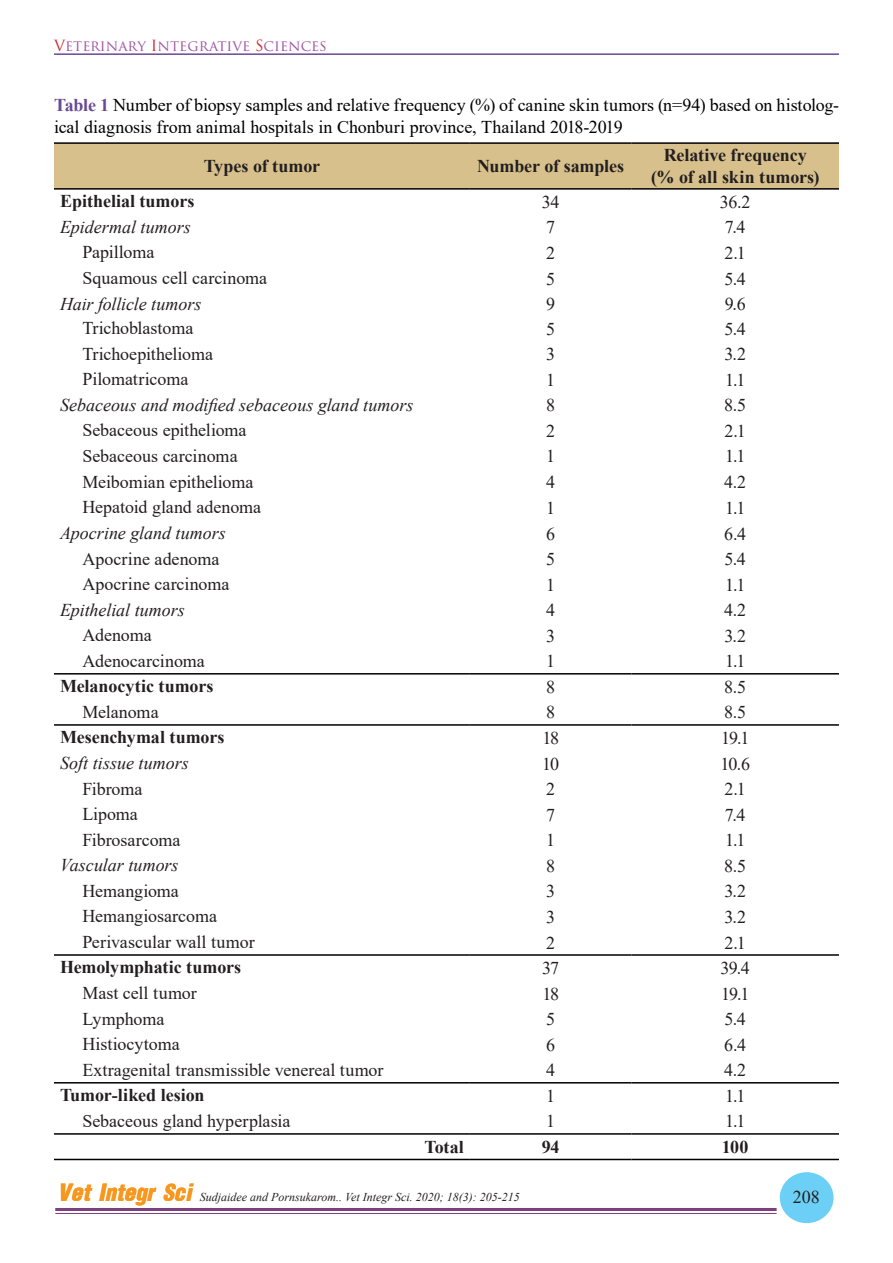
<style>
.page{position:relative;width:893px;height:1263px;background:#fff}
.page>*{position:absolute;margin:0;border:0;box-sizing:border-box;transform-origin:0 0}
.t1{font:36px "DSE Wat Ta Na";color:#f7971d}
.t2{font:18px "Times New Roman";letter-spacing:-.005em;color:#231f20}
.t3{font:18px/21.6px "Times New Roman";letter-spacing:-.005em;color:#000}
.t4{font:700 18px/21.6px "Times New Roman";letter-spacing:-.005em;color:#231f20;text-align:center}
.t5{font:italic 18px "Times New Roman";color:#231f20}
.t6{font:15px "Trajan Pro 3";color:#a057a3}
.t7{font:italic 12px "Times New Roman";color:#231f20}
.s1{color:#d1232a}
.s2{font-weight:700;color:#694992}
</style>
<div class="page">
<hr style="left:55px;top:1208px;width:722px;height:3px;background:#7c407d">
<hr style="left:55px;top:1213px;width:722px;height:1px;background:#7c407d">
<div style="left:780px;top:1172px;width:54px;height:51px;background:#6bcff6;border-radius:50%"></div>
<hr style="left:54px;top:53px;width:785px;height:2px;background:#694992">
<div style="left:54px;top:144px;width:785px;height:44px;background:#d7c08c"></div>
<hr style="left:54px;top:142px;width:416px;height:2px;background:#000">
<hr style="left:470px;top:142px;width:161px;height:2px;background:#000">
<hr style="left:631px;top:142px;width:208px;height:2px;background:#000">
<hr style="left:54px;top:188px;width:416px;height:2px;background:#000">
<hr style="left:470px;top:188px;width:161px;height:2px;background:#000">
<hr style="left:631px;top:188px;width:208px;height:2px;background:#000">
<hr style="left:54px;top:673px;width:416px;height:1px;background:#000">
<hr style="left:470px;top:673px;width:161px;height:1px;background:#000">
<hr style="left:631px;top:673px;width:208px;height:1px;background:#000">
<hr style="left:54px;top:724px;width:416px;height:2px;background:#000">
<hr style="left:470px;top:724px;width:161px;height:2px;background:#000">
<hr style="left:631px;top:724px;width:208px;height:2px;background:#000">
<hr style="left:54px;top:954px;width:416px;height:2px;background:#000">
<hr style="left:470px;top:954px;width:161px;height:2px;background:#000">
<hr style="left:631px;top:954px;width:208px;height:2px;background:#000">
<hr style="left:54px;top:1082px;width:416px;height:1px;background:#000">
<hr style="left:470px;top:1082px;width:161px;height:1px;background:#000">
<hr style="left:631px;top:1082px;width:208px;height:1px;background:#000">
<hr style="left:54px;top:1133px;width:416px;height:2px;background:#000">
<hr style="left:470px;top:1133px;width:161px;height:2px;background:#000">
<hr style="left:631px;top:1133px;width:208px;height:2px;background:#000">
<hr style="left:54px;top:1159px;width:416px;height:1px;background:#000">
<hr style="left:470px;top:1159px;width:161px;height:1px;background:#000">
<hr style="left:631px;top:1159px;width:208px;height:1px;background:#000">
<p class="t6" style="left:54px;top:35px;width:274px"><span class="s1">V</span>eterinary <span class="s1">I</span>ntegrative <span class="s1">S</span>ciences</p>
<p class="t3" style="left:54px;top:94px;width:787px"><span class="s2">Table 1</span> Number of biopsy samples and relative frequency (%) of canine skin tumors (n=94) based on histolog&shy;ical diagnosis from animal hospitals in Chonburi province, Thailand 2018-2019</p>
<p class="t4" style="left:204px;top:155px;width:118px">Types of tumor</p>
<p class="t4" style="left:477px;top:155px;width:149px">Number of samples</p>
<p class="t4" style="left:651px;top:144px;width:170px">Relative frequency (% of all skin tumors)</p>
<p class="t4" style="left:60px;top:190px;width:136px">Epithelial tumors</p>
<p class="t2" style="left:542px;top:189px;width:19px">34</p>
<p class="t2" style="left:720px;top:189px;width:32px">36.2</p>
<p class="t5" style="left:60px;top:215px;width:132px">Epidermal tumors</p>
<p class="t2" style="left:546px;top:215px;width:10px">7</p>
<p class="t2" style="left:725px;top:215px;width:22px">7.4</p>
<p class="t2" style="left:82px;top:240px;width:74px">Papilloma</p>
<p class="t2" style="left:546px;top:240px;width:10px">2</p>
<p class="t2" style="left:725px;top:240px;width:23px">2.1</p>
<p class="t2" style="left:82px;top:265px;width:186px">Squamous cell carcinoma</p>
<p class="t2" style="left:546px;top:266px;width:10px">5</p>
<p class="t2" style="left:724px;top:266px;width:23px">5.4</p>
<p class="t5" style="left:60px;top:291px;width:143px">Hair follicle tumors</p>
<p class="t2" style="left:546px;top:291px;width:10px">9</p>
<p class="t2" style="left:725px;top:291px;width:22px">9.6</p>
<p class="t2" style="left:82px;top:315px;width:113px">Trichoblastoma</p>
<p class="t2" style="left:546px;top:316px;width:10px">5</p>
<p class="t2" style="left:724px;top:316px;width:23px">5.4</p>
<p class="t2" style="left:82px;top:341px;width:132px">Trichoepithelioma</p>
<p class="t2" style="left:546px;top:341px;width:10px">3</p>
<p class="t2" style="left:724px;top:341px;width:23px">3.2</p>
<p class="t2" style="left:82px;top:366px;width:107px">Pilomatricoma</p>
<p class="t2" style="left:546px;top:367px;width:10px">1</p>
<p class="t2" style="left:725px;top:367px;width:22px">1.1</p>
<p class="t5" style="left:60px;top:392px;width:355px">Sebaceous and modified sebaceous gland tumors</p>
<p class="t2" style="left:546px;top:393px;width:10px">8</p>
<p class="t2" style="left:724px;top:393px;width:24px">8.5</p>
<p class="t2" style="left:82px;top:418px;width:166px">Sebaceous epithelioma</p>
<p class="t2" style="left:546px;top:418px;width:10px">2</p>
<p class="t2" style="left:725px;top:418px;width:23px">2.1</p>
<p class="t2" style="left:82px;top:443px;width:157px">Sebaceous carcinoma</p>
<p class="t2" style="left:546px;top:444px;width:10px">1</p>
<p class="t2" style="left:725px;top:444px;width:22px">1.1</p>
<p class="t2" style="left:82px;top:469px;width:172px">Meibomian epithelioma</p>
<p class="t2" style="left:546px;top:469px;width:10px">4</p>
<p class="t2" style="left:724px;top:469px;width:24px">4.2</p>
<p class="t2" style="left:82px;top:495px;width:180px">Hepatoid gland adenoma</p>
<p class="t2" style="left:546px;top:495px;width:10px">1</p>
<p class="t2" style="left:725px;top:495px;width:22px">1.1</p>
<p class="t5" style="left:60px;top:521px;width:167px">Apocrine gland tumors</p>
<p class="t2" style="left:546px;top:521px;width:10px">6</p>
<p class="t2" style="left:724px;top:521px;width:23px">6.4</p>
<p class="t2" style="left:82px;top:546px;width:138px">Apocrine adenoma</p>
<p class="t2" style="left:546px;top:546px;width:10px">5</p>
<p class="t2" style="left:724px;top:546px;width:23px">5.4</p>
<p class="t2" style="left:82px;top:571px;width:148px">Apocrine carcinoma</p>
<p class="t2" style="left:546px;top:572px;width:10px">1</p>
<p class="t2" style="left:725px;top:572px;width:22px">1.1</p>
<p class="t5" style="left:60px;top:597px;width:126px">Epithelial tumors</p>
<p class="t2" style="left:546px;top:597px;width:10px">4</p>
<p class="t2" style="left:724px;top:597px;width:24px">4.2</p>
<p class="t2" style="left:82px;top:622px;width:71px">Adenoma</p>
<p class="t2" style="left:546px;top:623px;width:10px">3</p>
<p class="t2" style="left:724px;top:623px;width:23px">3.2</p>
<p class="t2" style="left:82px;top:648px;width:124px">Adenocarcinoma</p>
<p class="t2" style="left:546px;top:649px;width:10px">1</p>
<p class="t2" style="left:725px;top:649px;width:22px">1.1</p>
<p class="t4" style="left:60px;top:675px;width:155px">Melanocytic tumors</p>
<p class="t2" style="left:546px;top:674px;width:10px">8</p>
<p class="t2" style="left:724px;top:674px;width:24px">8.5</p>
<p class="t2" style="left:82px;top:699px;width:78px">Melanoma</p>
<p class="t2" style="left:546px;top:700px;width:10px">8</p>
<p class="t2" style="left:724px;top:700px;width:24px">8.5</p>
<p class="t4" style="left:60px;top:726px;width:166px">Mesenchymal tumors</p>
<p class="t2" style="left:542px;top:725px;width:18px">18</p>
<p class="t2" style="left:721px;top:725px;width:30px">19.1</p>
<p class="t5" style="left:60px;top:751px;width:130px">Soft tissue tumors</p>
<p class="t2" style="left:542px;top:751px;width:18px">10</p>
<p class="t2" style="left:720px;top:751px;width:31px">10.6</p>
<p class="t2" style="left:83px;top:776px;width:62px">Fibroma</p>
<p class="t2" style="left:546px;top:776px;width:10px">2</p>
<p class="t2" style="left:725px;top:776px;width:23px">2.1</p>
<p class="t2" style="left:83px;top:801px;width:57px">Lipoma</p>
<p class="t2" style="left:546px;top:802px;width:10px">7</p>
<p class="t2" style="left:725px;top:802px;width:22px">7.4</p>
<p class="t2" style="left:83px;top:827px;width:100px">Fibrosarcoma</p>
<p class="t2" style="left:546px;top:827px;width:10px">1</p>
<p class="t2" style="left:725px;top:827px;width:22px">1.1</p>
<p class="t5" style="left:60px;top:853px;width:120px">Vascular tumors</p>
<p class="t2" style="left:546px;top:853px;width:10px">8</p>
<p class="t2" style="left:724px;top:853px;width:24px">8.5</p>
<p class="t2" style="left:83px;top:878px;width:98px">Hemangioma</p>
<p class="t2" style="left:546px;top:879px;width:10px">3</p>
<p class="t2" style="left:724px;top:879px;width:23px">3.2</p>
<p class="t2" style="left:83px;top:904px;width:136px">Hemangiosarcoma</p>
<p class="t2" style="left:546px;top:904px;width:10px">3</p>
<p class="t2" style="left:724px;top:904px;width:23px">3.2</p>
<p class="t2" style="left:83px;top:929px;width:174px">Perivascular wall tumor</p>
<p class="t2" style="left:546px;top:930px;width:10px">2</p>
<p class="t2" style="left:725px;top:930px;width:23px">2.1</p>
<p class="t4" style="left:60px;top:956px;width:183px">Hemolymphatic tumors</p>
<p class="t2" style="left:542px;top:955px;width:19px">37</p>
<p class="t2" style="left:721px;top:955px;width:31px">39.4</p>
<p class="t2" style="left:82px;top:980px;width:116px">Mast cell tumor</p>
<p class="t2" style="left:542px;top:981px;width:18px">18</p>
<p class="t2" style="left:721px;top:981px;width:30px">19.1</p>
<p class="t2" style="left:83px;top:1006px;width:83px">Lymphoma</p>
<p class="t2" style="left:546px;top:1006px;width:10px">5</p>
<p class="t2" style="left:725px;top:1006px;width:23px">5.4</p>
<p class="t2" style="left:83px;top:1031px;width:99px">Histiocytoma</p>
<p class="t2" style="left:546px;top:1032px;width:10px">6</p>
<p class="t2" style="left:724px;top:1032px;width:23px">6.4</p>
<p class="t2" style="left:83px;top:1057px;width:302px">Extragenital transmissible venereal tumor</p>
<p class="t2" style="left:546px;top:1057px;width:10px">4</p>
<p class="t2" style="left:724px;top:1057px;width:24px">4.2</p>
<p class="t4" style="left:60px;top:1084px;width:146px">Tumor-liked lesion</p>
<p class="t2" style="left:546px;top:1083px;width:10px">1</p>
<p class="t2" style="left:725px;top:1083px;width:22px">1.1</p>
<p class="t2" style="left:83px;top:1108px;width:209px">Sebaceous gland hyperplasia</p>
<p class="t2" style="left:546px;top:1109px;width:10px">1</p>
<p class="t2" style="left:725px;top:1109px;width:22px">1.1</p>
<p class="t4" style="left:424px;top:1135px;width:41px">Total</p>
<p class="t4" style="left:542px;top:1135px;width:19px">94</p>
<p class="t4" style="left:722px;top:1135px;width:28px">100</p>
<h1 class="t1" style="left:58px;top:1171px;width:135px">Vet Integr Sci</h1>
<p class="t7" style="left:200px;top:1189px;width:321px">Sudjaidee and Pornsukarom.. Vet Integr Sci. 2020; 18(3): 205-215</p>
<p class="t2" style="left:793px;top:1185px;width:28px">208</p>
</div>
